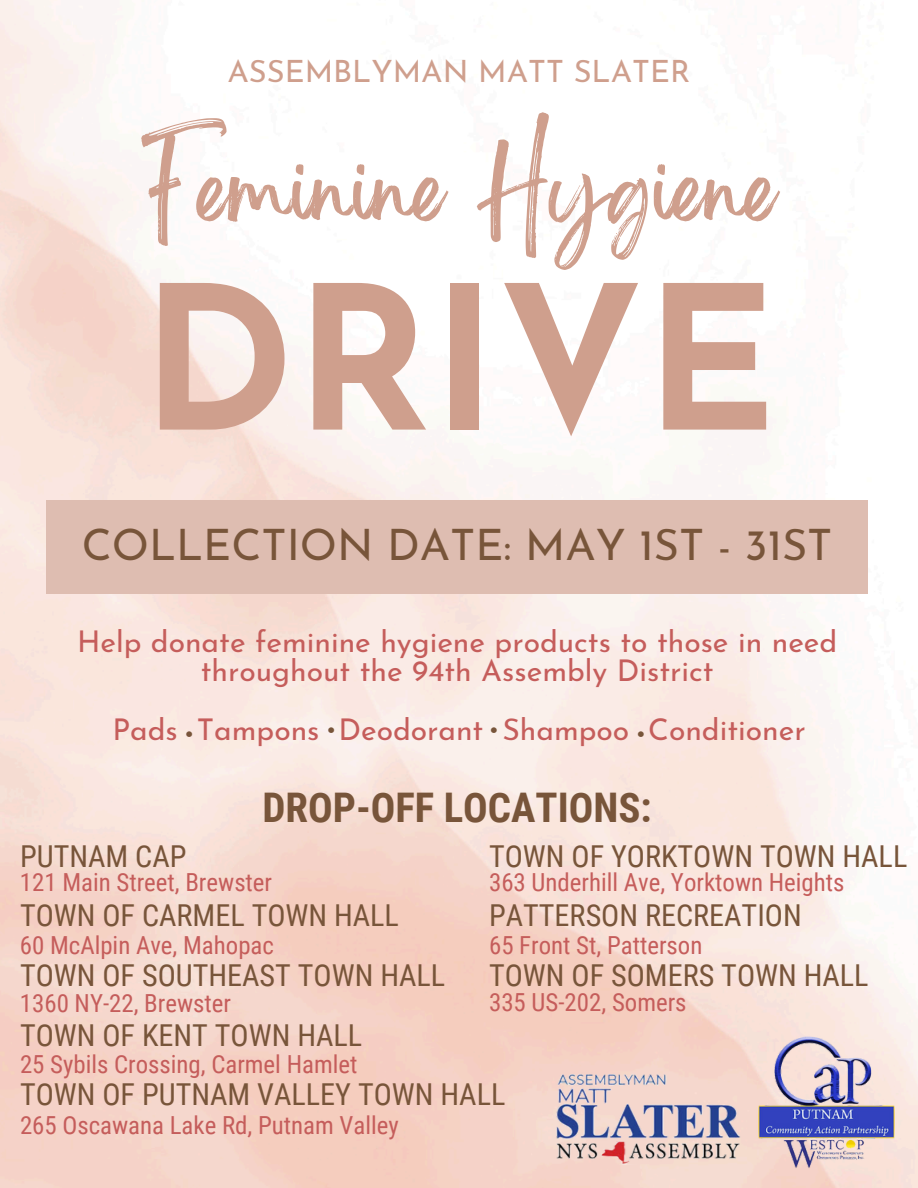
<style>
.page{position:relative;width:918px;height:1188px;background:#fff}
.page>*{position:absolute;margin:0;border:0;box-sizing:border-box;transform-origin:0 0}
.t1{font:700 199.2px "Josefin Sans";color:#cf9f8d}
.t2{font:81px "Brightwall";color:#cf9f8d}
.t3{font:43.35px "Josefin Sans";color:#78553a}
.t4{font:700 40.8px "Roboto Condensed";color:#78553a}
.t5{font:700 40.5px "Josefin Sans";color:#78553a}
.t6{font:30.75px "Josefin Sans";color:#cf9f8d}
.t7{font:30.15px "Roboto Condensed";color:#78553a}
.t8{font:30px/29.2px "Josefin Sans";color:#c55d5b;text-align:center}
.t9{font:24.9px "Roboto Condensed";color:#c55d5b}
</style>
<div class="page">
<div style="left:46px;top:500px;width:822px;height:94px;background:#debdb1"></div>
<img style="left:754px;top:1001px;width:144px;height:187px">
<img style="left:554px;top:1067px;width:192px;height:98px">
<h4 class="t6" style="left:227px;top:59px;width:465px">ASSEMBLYMAN MATT SLATER</h4>
<h2 class="t2" style="left:142px;top:160px;width:635px">Feminine Hygiene</h2>
<h1 class="t1" style="left:141px;top:280px;width:638px">DRIVE</h1>
<p class="t3" style="left:82px;top:528px;width:752px">COLLECTION DATE: MAY 1ST - 31ST</p>
<p class="t8" style="left:77px;top:630px;width:762px">Help donate feminine hygiene products to those in need throughout the 94th Assembly District</p>
<p class="t8" style="left:112px;top:718px;width:67px">Pads</p>
<p class="t8" style="left:197px;top:718px;width:610px">Tampons Deodorant Shampoo Conditioner</p>
<p class="t5" style="left:328px;top:702px;width:8px">.</p>
<p class="t5" style="left:491px;top:702px;width:8px">.</p>
<p class="t5" style="left:186px;top:706px;width:8px">.</p>
<p class="t5" style="left:637px;top:706px;width:8px">.</p>
<p class="t4" style="left:263px;top:784px;width:391px">DROP-OFF LOCATIONS:</p>
<p class="t7" style="left:20px;top:839px;width:168px">PUTNAM CAP</p>
<p class="t7" style="left:20px;top:899px;width:380px">TOWN OF CARMEL TOWN HALL</p>
<h6 class="t7" style="left:20px;top:958px;width:427px">TOWN OF SOUTHEAST TOWN HALL</h6>
<h3 class="t7" style="left:20px;top:1018px;width:344px">TOWN OF KENT TOWN HALL</h3>
<h5 class="t7" style="left:20px;top:1077px;width:487px">TOWN OF PUTNAM VALLEY TOWN HALL</h5>
<h5 class="t7" style="left:489px;top:839px;width:420px">TOWN OF YORKTOWN TOWN HALL</h5>
<h5 class="t7" style="left:489px;top:899px;width:314px">PATTERSON RECREATION</h5>
<h5 class="t7" style="left:489px;top:958px;width:381px">TOWN OF SOMERS TOWN HALL</h5>
<p class="t9" style="left:489px;top:868px;width:357px">363 Underhill Ave, Yorktown Heights</p>
<p class="t9" style="left:489px;top:931px;width:215px">65 Front St, Patterson</p>
<p class="t9" style="left:489px;top:988px;width:199px">335 US-202, Somers</p>
<h5 class="t9" style="left:20px;top:868px;width:254px">121 Main Street, Brewster</h5>
<h5 class="t9" style="left:20px;top:931px;width:256px">60 McAlpin Ave, Mahopac</h5>
<h5 class="t9" style="left:20px;top:989px;width:213px">1360 NY-22, Brewster</h5>
<p class="t9" style="left:20px;top:1050px;width:339px">25 Sybils Crossing, Carmel Hamlet</p>
<h5 class="t9" style="left:20px;top:1111px;width:380px">265 Oscawana Lake Rd, Putnam Valley</h5>
</div>
